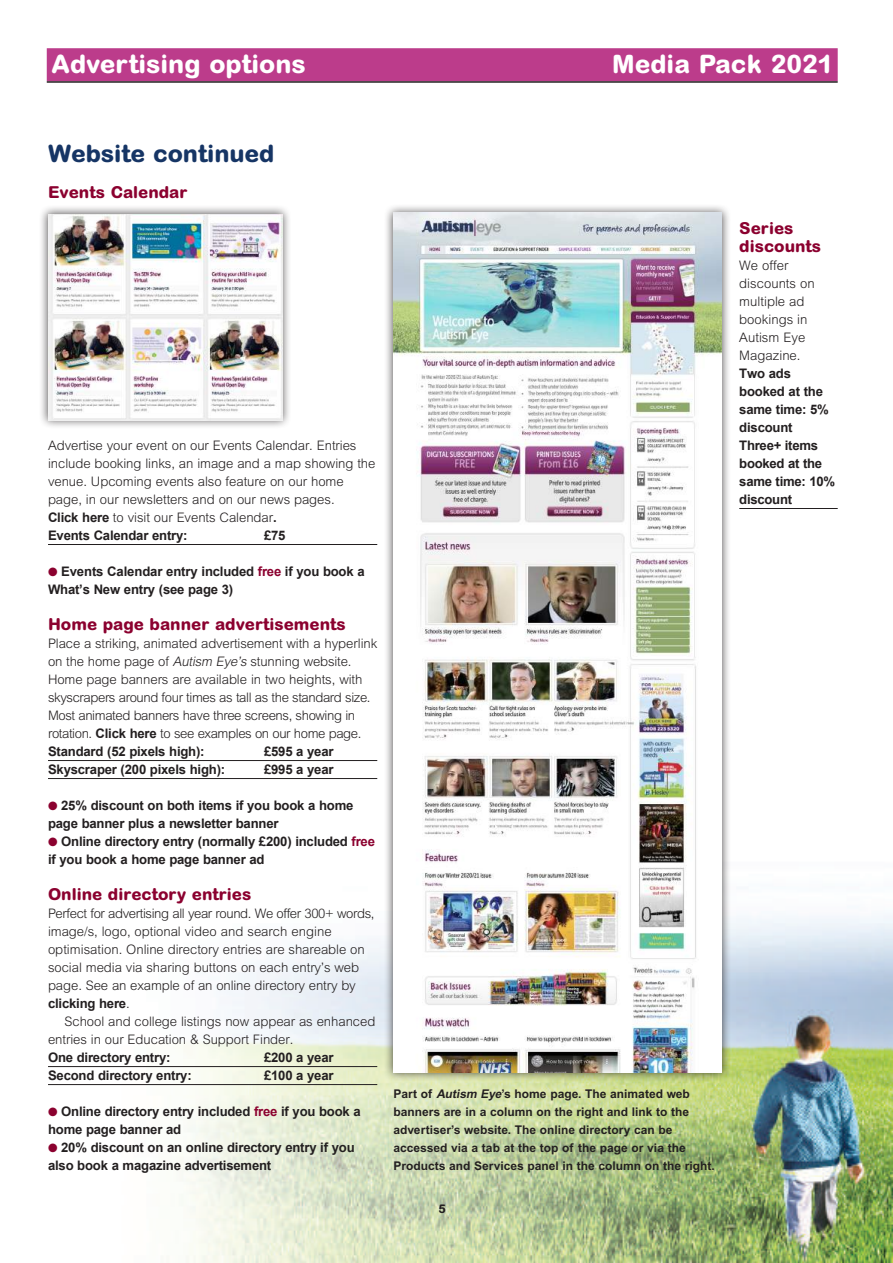
<style>
.page{position:relative;width:893px;height:1263px;background:#fff}
.page>*{position:absolute;margin:0;border:0;box-sizing:border-box;transform-origin:0 0}
.t1{font:800 25.5px "Arial Rounded MT";color:#fff}
.t2{font:800 24px "Arial Rounded MT";letter-spacing:-.005em;color:#163565}
.t3{font:800 16.5px/18px "Arial Rounded MT";color:#8b012f}
.t4{font:300 13.2px/18px "Arial";letter-spacing:-.005em;color:#231f20}
.t5{font:700 13.2px/18px "Arial";letter-spacing:-.015em;color:#231f20}
.t6{font:300 13.2px/18px "Arial";letter-spacing:-.03em;color:#231f20}
.t7{font:700 12px/18px "Arial";color:#231f20}
.t8{font:800 12px "Arial Rounded MT";color:#231f20}
.s1{font-weight:700}
.s2{font-family:"font 00000000269 f 0482";font-weight:400;font-size:12px;color:#8b012f}
.s3{color:#8b012f}
.s4{font-style:italic}
</style>
<div class="page">
<img style="left:48px;top:915px;width:845px;height:348px">
<hr style="left:48px;top:544px;width:329px;height:1px;background:#231f20">
<hr style="left:48px;top:760px;width:329px;height:1px;background:#231f20">
<hr style="left:48px;top:778px;width:329px;height:1px;background:#231f20">
<hr style="left:48px;top:1066px;width:329px;height:1px;background:#231f20">
<hr style="left:48px;top:1084px;width:329px;height:1px;background:#231f20">
<div style="left:39px;top:205px;width:252px;height:225px;background:#231f20;opacity:.75"></div>
<img style="left:48px;top:214px;width:234px;height:206px">
<div style="left:47px;top:48px;width:791px;height:33px;background:#bc3c8b"></div>
<hr style="left:47px;top:81px;width:791px;height:2px;background:#231f20">
<hr style="left:739px;top:508px;width:99px;height:1px;background:#231f20">
<div style="left:384px;top:204px;width:347px;height:877px;background:#231f20;opacity:.75"></div>
<img style="left:393px;top:213px;width:329px;height:859px">
<h1 class="t1" style="left:51px;top:49px;width:256px">Advertising options</h1>
<h1 class="t1" style="left:612px;top:49px;width:223px">Media Pack 2021</h1>
<h2 class="t2" style="left:48px;top:139px;width:228px">Website continued</h2>
<p class="t3" style="left:48px;top:183px;width:141px">Events Calendar</p>
<p class="t4" style="left:48px;top:436px;width:329px">Advertise your event on our Events Calendar. Entries include booking links, an image and a map showing the venue. Upcoming events also feature on our home page, in our newsletters and on our news pages.<br><span class="s1">Click here</span> to visit our Events Calendar<span class="s1">.<br>Events Calendar entry:</span></p>
<p class="t5" style="left:264px;top:526px;width:23px">£75</p>
<p class="t5" style="left:48px;top:562px;width:318px"><span class="s2">l</span> Events Calendar entry included <span class="s3">free</span> if you book a<br>What’s New entry (see page 3)</p>
<p class="t3" style="left:48px;top:615px;width:299px">Home page banner advertisements</p>
<p class="t6" style="left:48px;top:634px;width:331px">Place a striking, animated advertisement with a hyperlink on the home page of <span class="s4">Autism Eye’s</span> stunning website.<br>Home page banners are available in two heights, with skyscrapers around four times as tall as the standard size.<br>Most animated banners have three screens, showing in rotation. <span class="s1">Click here</span> to see examples on our home page.<br><span class="s1">Standard (52 pixels high):</span></p>
<p class="t5" style="left:264px;top:742px;width:71px">£595 a year</p>
<p class="t5" style="left:48px;top:760px;width:179px">Skyscraper (200 pixels high):</p>
<p class="t5" style="left:264px;top:760px;width:71px">£995 a year</p>
<p class="t5" style="left:48px;top:796px;width:328px"><span class="s2">l</span> 25% discount on both items if you book a home page banner plus a newsletter banner<br><span class="s2">l</span> Online directory entry (normally £200) included <span class="s3">free </span>if you book a home page banner ad</p>
<p class="t3" style="left:48px;top:885px;width:205px">Online directory entries</p>
<p class="t4" style="left:48px;top:904px;width:328px">Perfect for advertising all year round. We offer 300+ words, image/s, logo, optional video and search engine optimisation. Online directory entries are shareable on social media via sharing buttons on each entry’s web page. See an example of an online directory entry by <span class="s1">clicking here</span>.</p>
<p class="t4" style="left:48px;top:1012px;width:329px;text-indent:17px">School and college listings now appear as enhanced entries in our Education &amp; Support Finder.</p>
<p class="t5" style="left:48px;top:1048px;width:124px">One directory entry:</p>
<p class="t5" style="left:264px;top:1048px;width:71px">£200 a year</p>
<p class="t5" style="left:48px;top:1066px;width:145px">Second directory entry:</p>
<p class="t5" style="left:264px;top:1066px;width:71px">£100 a year</p>
<p class="t5" style="left:48px;top:1102px;width:314px"><span class="s2">l</span> Online directory entry included <span class="s3">free</span> if you book a home page banner ad<br><span class="s2">l</span> 20% discount on an online directory entry if you also book a magazine advertisement</p>
<p class="t7" style="left:393px;top:1085px;width:323px">Part of <span class="s4">Autism Eye</span>’s home page. The animated web banners are in a column on the right and link to the advertiser’s website. The online directory can be accessed via a tab at the top of the page or via the Products and Services panel in the column on the right.</p>
<p class="t8" style="left:439px;top:1201px;width:9px">5</p>
<p class="t3" style="left:739px;top:219px;width:83px">Series discounts</p>
<p class="t4" style="left:739px;top:256px;width:77px">We offer discounts on multiple ad bookings in<br>Autism Eye<br>Magazine.</p>
<p class="t5" style="left:739px;top:364px;width:97px">Two ads booked at the same time: 5% discount<br>Three+ items booked at the same time: 10% discount</p>
</div>
